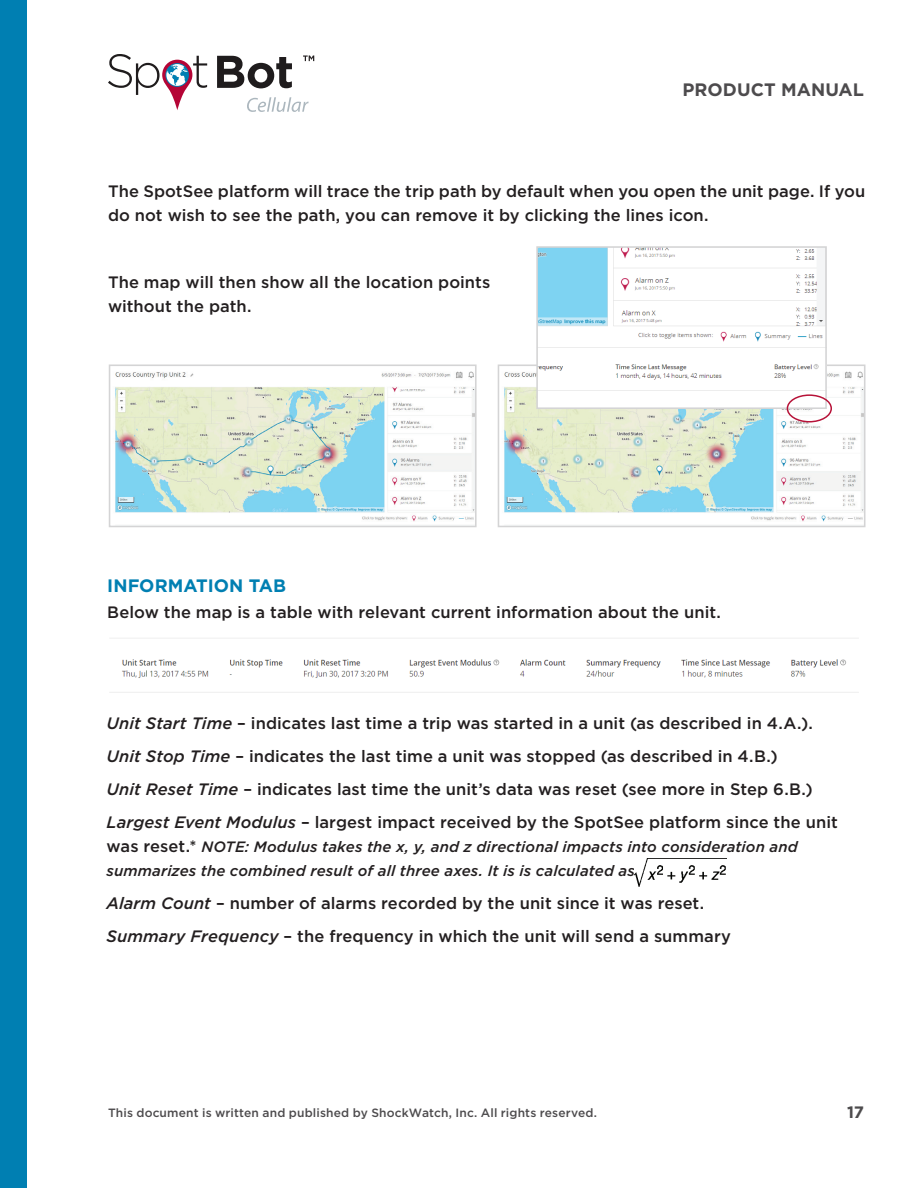
<style>
.page{position:relative;width:918px;height:1188px;background:#fff}
.page>*{position:absolute;margin:0;border:0;box-sizing:border-box;transform-origin:0 0}
.t1{font:700 18px "Gotham";color:#007fb2}
.t2{font:700 18px "Gotham";letter-spacing:.005em;color:#4d4b4d}
.t3{font:500 16.5px/33px "Gotham";letter-spacing:.005em;color:#231f20}
.t4{font:700 16.5px "Gotham";color:#4d4b4d}
.t5{font:italic 500 15px/24px "Gotham";letter-spacing:.01em;color:#231f20}
.t6{font:500 12px "Gotham";letter-spacing:.01em;color:#4d4b4d}
.s1{font-style:italic}
.s2{font-style:normal;font-size:16.5px}
</style>
<div class="page">
<div style="left:0;top:0;width:27px;height:1188px;background:#007fb2"></div>
<svg style="left:108px;top:54px;width:99px;height:56px"></svg>
<svg style="left:217px;top:56px;width:75px;height:32px"></svg>
<svg style="left:247px;top:97px;width:62px;height:15px"></svg>
<svg style="left:303px;top:56px;width:11px;height:5px"></svg>
<img style="left:504px;top:371px;width:358px;height:151px">
<div style="left:498px;top:365px;width:367px;height:162px;border:2px solid #d4d4d5"></div>
<img style="left:539px;top:249px;width:285px;height:157px">
<div style="left:536px;top:246px;width:291px;height:163px;border:2px solid #d4d4d5"></div>
<img style="left:115px;top:371px;width:359px;height:151px">
<div style="left:109px;top:365px;width:368px;height:162px;border:2px solid #d4d4d5"></div>
<div style="left:787px;top:394px;width:45px;height:28px;border:2px solid #b71238;border-radius:50%"></div>
<img style="left:109px;top:638px;width:750px;height:55px">
<img style="left:634px;top:859px;width:92px;height:27px">
<p class="t2" style="left:682px;top:79px;width:183px">PRODUCT MANUAL</p>
<p class="t3" style="left:108px;top:179px;width:759px;line-height:24px">The SpotSee platform will trace the trip path by default when you open the unit page. If you do not wish to see the path, you can remove it by clicking the lines icon.</p>
<p class="t3" style="left:108px;top:270px;width:384px;line-height:24px">The map will then show all the location points without the path.</p>
<p class="t1" style="left:107px;top:575px;width:180px">INFORMATION TAB</p>
<p class="t3" style="left:107px;top:595px;width:615px">Below the map is a table with relevant current information about the unit.</p>
<p class="t3" style="left:107px;top:707px;width:733px"><span class="s1">Unit Start Time</span> – indicates last time a trip was started in a unit (as described in 4.A.).<br><span class="s1">Unit Stop Time</span> – indicates the last time a unit was stopped (as described in 4.B.)<br><span class="s1">Unit Reset Time</span> – indicates last time the unit’s data was reset (see more in Step 6.B.)<br><span class="s1">Largest Event Modulus</span> – largest impact received by the SpotSee platform since the unit</p>
<p class="t5" style="left:106px;top:835px;width:693px"><span class="s2">was reset.*</span> NOTE: Modulus takes the x, y, and z directional impacts into consideration and summarizes the combined result of all three axes. It is is calculated as</p>
<p class="t3" style="left:106px;top:887px;width:626px"><span class="s1">Alarm Count</span> – number of alarms recorded by the unit since it was reset.<br><span class="s1">Summary Frequency</span> – the frequency in which the unit will send a summary</p>
<p class="t6" style="left:108px;top:1106px;width:491px">This document is written and published by ShockWatch, Inc. All rights reserved.</p>
<p class="t4" style="left:847px;top:1103px;width:18px">17</p>
</div>
